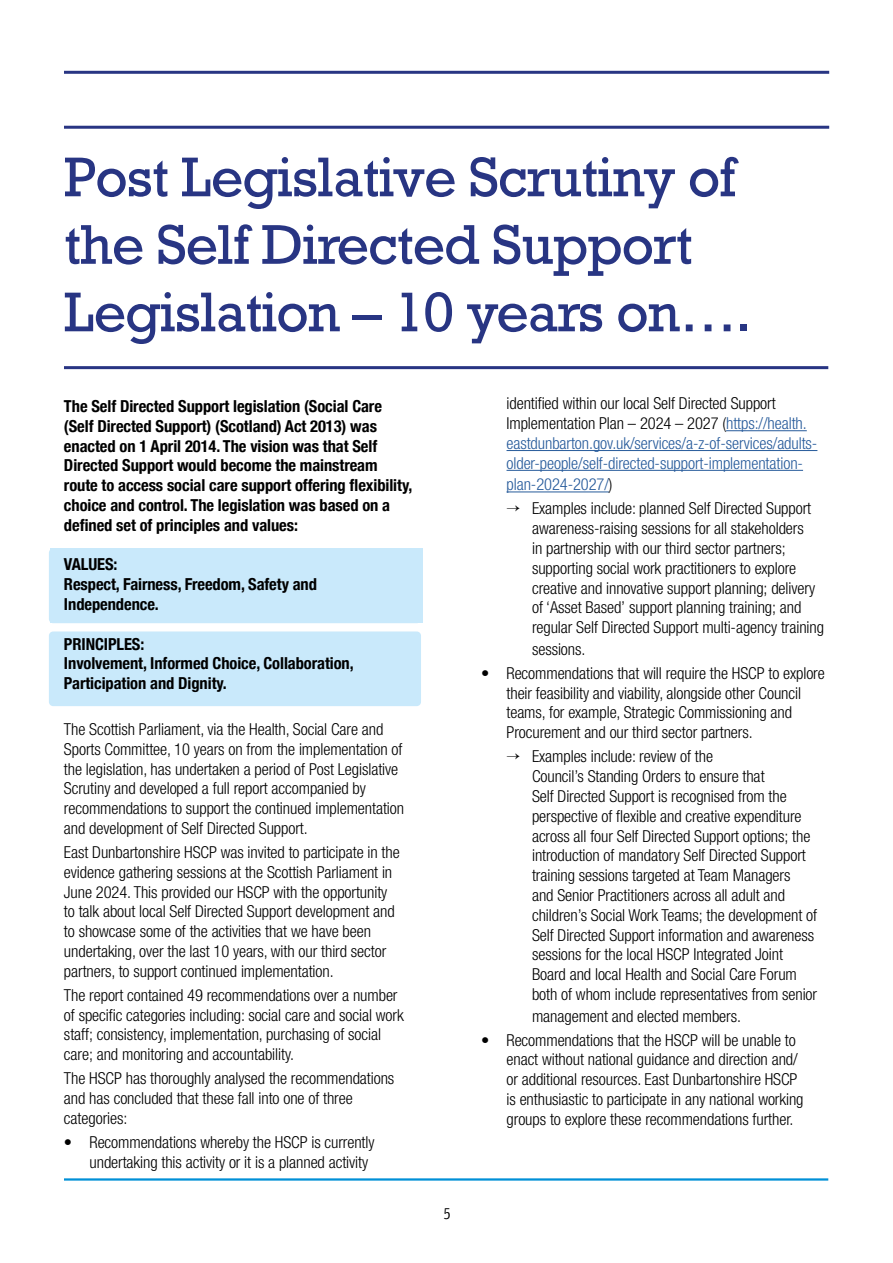
<style>
.page{position:relative;width:893px;height:1263px;background:#fff}
.page>*{position:absolute;margin:0;border:0;box-sizing:border-box;transform-origin:0 0}
.P7_Main_Header{font:52.5px/67.5px "Rockwell";letter-spacing:-.02em;color:#283583}
.Hel_Neue_11pt{font:300 condensed 16.5px/19.8px "Helvetica Neue";letter-spacing:-.005em;color:#000}
.Para_Heading_Hel_Neue_11pt_cond_bold{font:700 condensed 16.5px/19.8px "Helvetica Neue";letter-spacing:-.005em;color:#000}
.t1{font:300 condensed 16.5px/19.8px "Helvetica Neue";letter-spacing:-.005em;color:#275b9b}
.t2{font:15px "Griffith Gothic Cond";color:#000}
.s1{color:#000}
</style>
<div class="page">
<div style="left:49px;top:549px;width:372px;height:74px;background:#c9e9fb;border-radius:4px"></div>
<div style="left:49px;top:631px;width:372px;height:75px;background:#c9e9fb;border-radius:4px"></div>
<hr style="left:64px;top:1178px;width:764px;height:2px;background:#0090d7">
<hr style="left:64px;top:71px;width:765px;height:3px;background:#283583">
<hr style="left:64px;top:126px;width:765px;height:3px;background:#283583">
<hr style="left:64px;top:366px;width:764px;height:3px;background:#283583">
<hr style="left:726px;top:430px;width:81px;height:1px;background:#275b9b">
<hr style="left:506px;top:450px;width:311px;height:1px;background:#275b9b">
<hr style="left:506px;top:470px;width:297px;height:1px;background:#275b9b">
<hr style="left:506px;top:491px;width:103px;height:1px;background:#275b9b">
<p class="P7_Main_Header" style="left:64px;top:144px;width:690px">Post Legislative Scrutiny of the Self Directed Support<br>Legislation – 10 years on….</p>
<p class="Para_Heading_Hel_Neue_11pt_cond_bold" style="left:64px;top:395px;width:350px">The Self Directed Support legislation (Social Care (Self Directed Support) (Scotland) Act 2013) was enacted on 1 April 2014. The vision was that Self Directed Support would become the mainstream route to access social care support offering flexibility, choice and control. The legislation was based on a defined set of principles and values:</p>
<p class="Para_Heading_Hel_Neue_11pt_cond_bold" style="left:64px;top:553px;width:55px">VALUES:</p>
<p class="Para_Heading_Hel_Neue_11pt_cond_bold" style="left:64px;top:573px;width:255px">Respect, Fairness, Freedom, Safety and<br>Independence.</p>
<p class="Para_Heading_Hel_Neue_11pt_cond_bold" style="left:64px;top:633px;width:82px">PRINCIPLES:</p>
<p class="Para_Heading_Hel_Neue_11pt_cond_bold" style="left:64px;top:652px;width:291px">Involvement, Informed Choice, Collaboration,<br>Participation and Dignity.</p>
<p class="Hel_Neue_11pt" style="left:64px;top:719px;width:342px">The Scottish Parliament, via the Health, Social Care and Sports Committee, 10 years on from the implementation of the legislation, has undertaken a period of Post Legislative Scrutiny and developed a full report accompanied by recommendations to support the continued implementation and development of Self Directed Support.</p>
<p class="Hel_Neue_11pt" style="left:64px;top:842px;width:337px">East Dunbartonshire HSCP was invited to participate in the evidence gathering sessions at the Scottish Parliament in June 2024. This provided our HSCP with the opportunity to talk about local Self Directed Support development and to showcase some of the activities that we have been undertaking, over the last 10 years, with our third sector partners, to support continued implementation.</p>
<p class="Hel_Neue_11pt" style="left:64px;top:985px;width:341px">The report contained 49 recommendations over a number of specific categories including: social care and social work staff; consistency, implementation, purchasing of social care; and monitoring and accountability.</p>
<p class="Hel_Neue_11pt" style="left:64px;top:1068px;width:332px">The HSCP has thoroughly analysed the recommendations and has concluded that these fall into one of three categories:</p>
<p class="Hel_Neue_11pt" style="left:90px;top:1132px;width:287px;text-indent:-26px">• Recommendations whereby the HSCP is currently undertaking this activity or it is a planned activity</p>
<p class="t2" style="left:444px;top:1206px;width:8px">5</p>
<p class="t1" style="left:506px;top:393px;width:312px"><span class="s1">identified within our local Self Directed Support Implementation Plan – 2024 – 2027 (</span>https://health. eastdunbarton.gov.uk/services/a-z-of-services/adults&shy;older-people/self-directed-support-implementation-</p>
<p class="t1" style="left:506px;top:474px;width:108px">plan-2024-2027/<span class="s1">)</span></p>
<p class="Hel_Neue_11pt" style="left:532px;top:498px;width:294px;text-indent:-26px">→ Examples include: planned Self Directed Support awareness-raising sessions for all stakeholders<br>in partnership with our third sector partners; supporting social work practitioners to explore creative and innovative support planning; delivery of ‘Asset Based’ support planning training; and regular Self Directed Support multi-agency training</p>
<p class="Hel_Neue_11pt" style="left:532px;top:639px;width:55px">sessions.</p>
<p class="Hel_Neue_11pt" style="left:506px;top:663px;width:320px;text-indent:-26px">• Recommendations that will require the HSCP to explore their feasibility and viability, alongside other Council teams, for example, Strategic Commissioning and Procurement and our third sector partners.</p>
<p class="Hel_Neue_11pt" style="left:532px;top:746px;width:287px;text-indent:-26px">→ Examples include: review of the<br>Council’s Standing Orders to ensure that<br>Self Directed Support is recognised from the perspective of flexible and creative expenditure across all four Self Directed Support options; the introduction of mandatory Self Directed Support training sessions targeted at Team Managers<br>and Senior Practitioners across all adult and children’s Social Work Teams; the development of Self Directed Support information and awareness sessions for the local HSCP Integrated Joint Board and local Health and Social Care Forum both of whom include representatives from senior</p>
<p class="Hel_Neue_11pt" style="left:532px;top:1006px;width:210px">management and elected members.</p>
<p class="Hel_Neue_11pt" style="left:506px;top:1030px;width:299px;text-indent:-26px">• Recommendations that the HSCP will be unable to enact without national guidance and direction and/ or additional resources. East Dunbartonshire HSCP is enthusiastic to participate in any national working groups to explore these recommendations further.</p>
</div>
